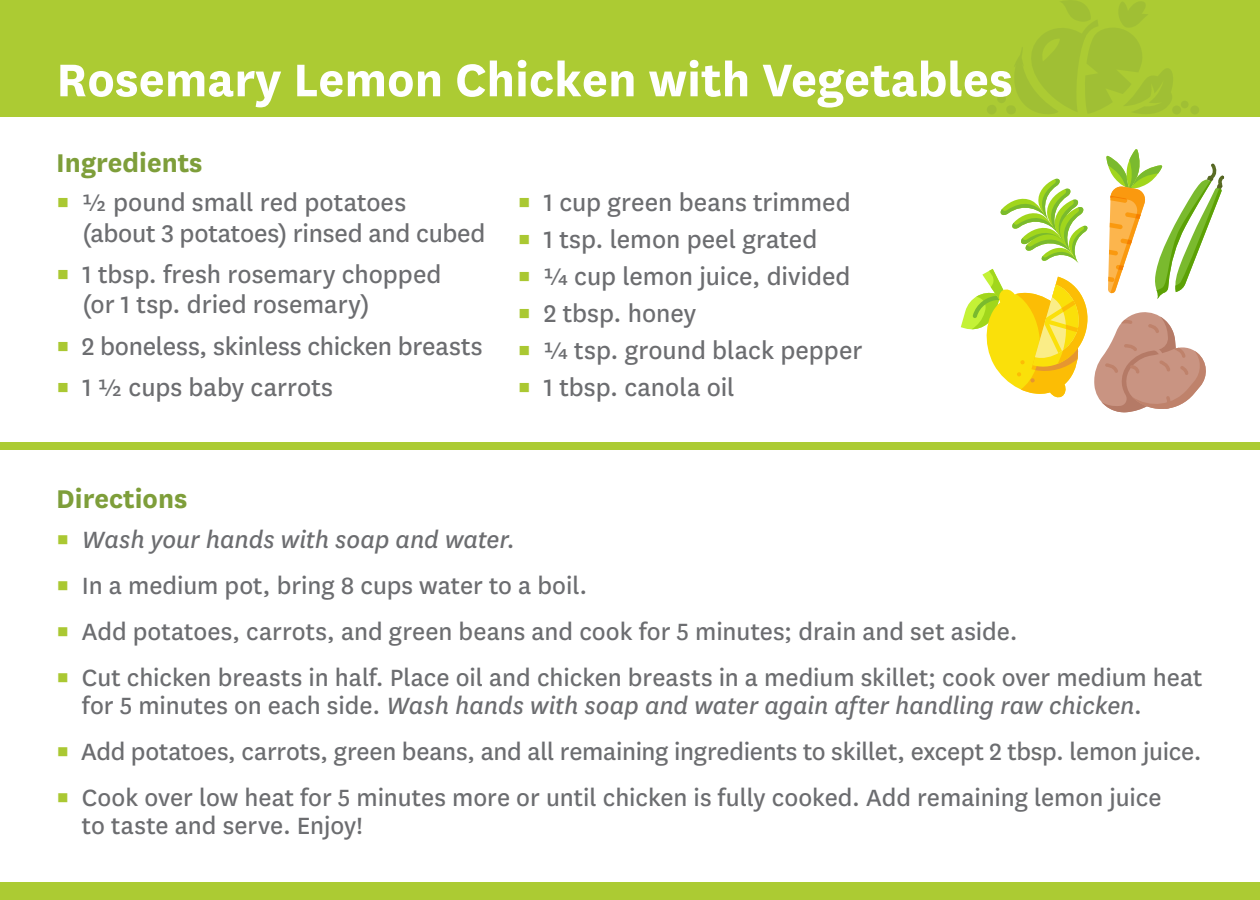
<style>
.page{position:relative;width:1260px;height:900px;background:#fff}
.page>*{position:absolute;margin:0;border:0;box-sizing:border-box;transform-origin:0 0}
.t1{font:700 53.5px "Centene Sans";color:#fff}
.t2{font:700 30px "Centene Sans";color:#7e9e3a}
.t3{font:28px/30.2px "Centene Sans";color:#6c6d70}
.t4{font:27.5px/28px "Centene Sans";color:#6c6d70}
.t5{font:italic 27.5px "Centene Sans";letter-spacing:-.005em;color:#6c6d70}
.s1{color:#aac832}
.s2{font-style:normal;color:#aac832}
.s3{font-style:italic}
</style>
<div class="page">
<svg style="left:961px;top:149px;width:263px;height:264px"></svg>
<div style="left:0;top:0;width:1260px;height:117px;background:#accb33"></div>
<div style="left:1172px;top:106px;width:9px;height:8px;background:#a0bf34;border-radius:50%"></div>
<div style="left:1190px;top:106px;width:9px;height:8px;background:#a0bf34;border-radius:50%"></div>
<div style="left:1181px;top:101px;width:8px;height:7px;background:#a0bf34;border-radius:50%"></div>
<svg style="left:987px;top:0;width:186px;height:114px"></svg>
<div style="left:0;top:882px;width:1260px;height:18px;background:#accb33"></div>
<div style="left:0;top:442px;width:1260px;height:8px;background:#accb33"></div>
<p class="t1" style="left:56px;top:42px;width:958px">Rosemary Lemon Chicken with Vegetables</p>
<p class="t2" style="left:56px;top:141px;width:148px">Ingredients</p>
<p class="t3" style="left:83px;top:186px;width:405px;text-indent:-26px"><span class="s1">▪</span> ½ pound small red potatoes (about 3 potatoes) rinsed and cubed</p>
<p class="t3" style="left:83px;top:258px;width:361px;text-indent:-26px"><span class="s1">▪</span> 1 tbsp. fresh rosemary chopped (or 1 tsp. dried rosemary)</p>
<p class="t3" style="left:56px;top:330px;width:428px"><span class="s1">▪</span> 2 boneless, skinless chicken breasts</p>
<p class="t3" style="left:56px;top:371px;width:278px"><span class="s1">▪</span> 1 ½ cups baby carrots</p>
<p class="t3" style="left:518px;top:186px;width:335px"><span class="s1">▪</span> 1 cup green beans trimmed</p>
<p class="t3" style="left:518px;top:223px;width:302px"><span class="s1">▪</span> 1 tsp. lemon peel grated</p>
<p class="t3" style="left:518px;top:260px;width:335px"><span class="s1">▪</span> ¼ cup lemon juice, divided</p>
<p class="t3" style="left:518px;top:297px;width:180px"><span class="s1">▪</span> 2 tbsp. honey</p>
<p class="t3" style="left:518px;top:334px;width:346px"><span class="s1">▪</span> ¼ tsp. ground black pepper</p>
<p class="t3" style="left:518px;top:371px;width:219px"><span class="s1">▪</span> 1 tbsp. canola oil</p>
<p class="t2" style="left:56px;top:478px;width:133px">Directions</p>
<p class="t5" style="left:56px;top:522px;width:460px"><span class="s2">▪</span> Wash your hands with soap and water.</p>
<p class="t4" style="left:56px;top:570px;width:533px"><span class="s1">▪</span> In a medium pot, bring 8 cups water to a boil.</p>
<p class="t4" style="left:56px;top:616px;width:963px"><span class="s1">▪</span> Add potatoes, carrots, and green beans and cook for 5 minutes; drain and set aside.</p>
<p class="t4" style="left:82px;top:662px;width:1122px;text-indent:-26px"><span class="s1">▪</span> Cut chicken breasts in half. Place oil and chicken breasts in a medium skillet; cook over medium heat for 5 minutes on each side. <span class="s3">Wash hands with soap and water again after handling raw chicken.</span></p>
<p class="t4" style="left:56px;top:736px;width:1147px"><span class="s1">▪</span> Add potatoes, carrots, green beans, and all remaining ingredients to skillet, except 2 tbsp. lemon juice.</p>
<p class="t4" style="left:82px;top:782px;width:1081px;text-indent:-26px"><span class="s1">▪</span> Cook over low heat for 5 minutes more or until chicken is fully cooked. Add remaining lemon juice to taste and serve. Enjoy!</p>
</div>
